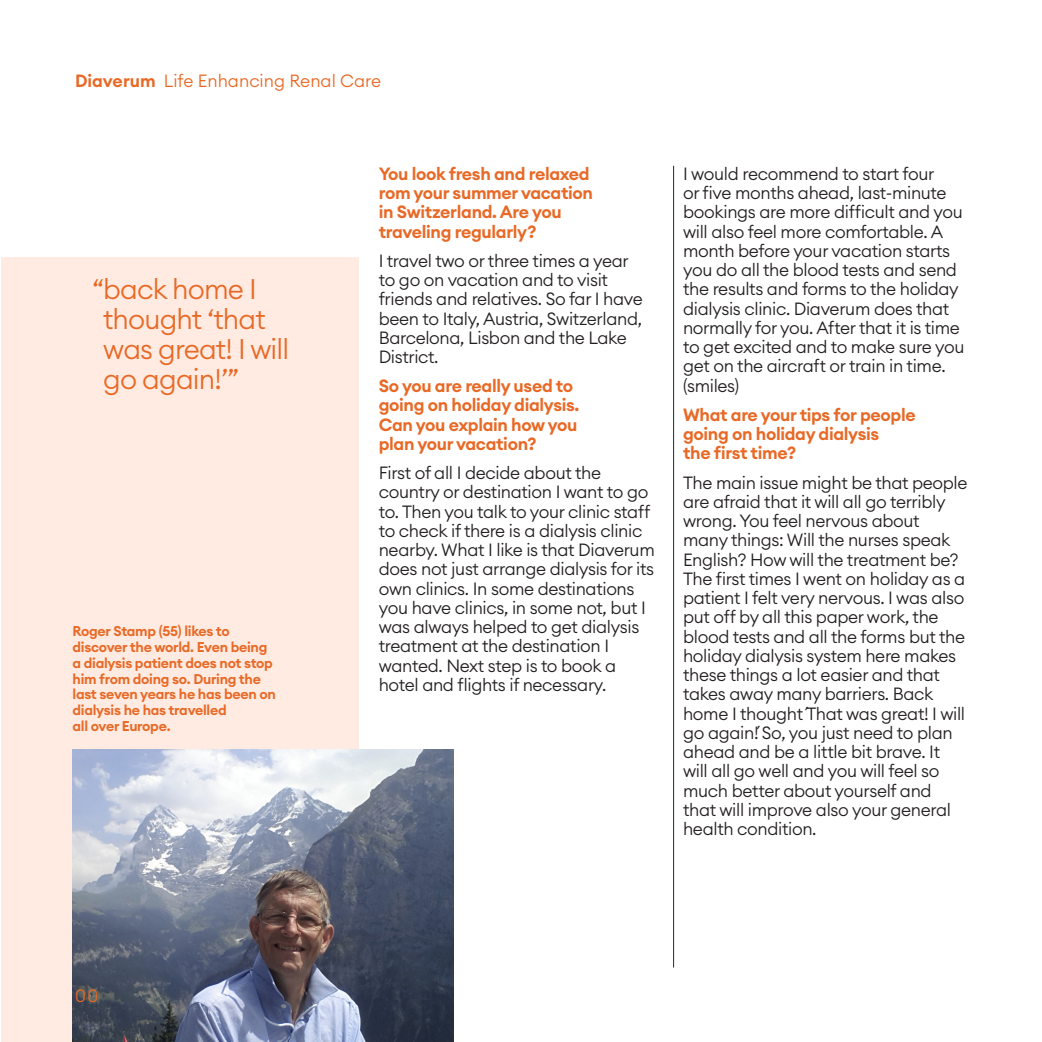
<style>
.page{position:relative;width:1042px;height:1042px;background:#fff}
.page>*{position:absolute;margin:0;border:0;box-sizing:border-box;transform-origin:0 0}
.t1{font:300 28px/29.8px "Euclid Circular A";letter-spacing:-.03em;color:#e86926}
.t2{font:300 17.5px/19.2px "Euclid Circular A";letter-spacing:-.02em;color:#231f20}
.t3{font:600 17.5px/19.2px "Euclid Circular A";letter-spacing:-.02em;color:#e86926}
.t4{font:300 17.5px "Euclid Circular A";color:#e86926}
.t5{font:600 14px/15.8px "Euclid Circular A";letter-spacing:-.02em;color:#e86926}
.s1{font-weight:600}
</style>
<div class="page">
<div style="left:1px;top:257px;width:358px;height:785px;background:#ffebe2"></div>
<img style="left:73px;top:749px;width:380px;height:293px">
<hr style="left:673px;top:166px;width:1px;height:801px;background:#103825">
<p class="t4" style="left:75px;top:69px;width:308px"><span class="s1">Diaverum</span> Life Enhancing Renal Care</p>
<p class="t1" style="left:103px;top:274px;width:187px;text-indent:-11px">“back home I thought ‘that was great! I will go again!’”</p>
<p class="t5" style="left:73px;top:623px;width:205px">Roger Stamp (55) likes to discover the world. Even being a dialysis patient does not stop him from doing so. During the last seven years he has been on dialysis he has travelled<br>all over Europe.</p>
<p class="t3" style="left:379px;top:164px;width:216px">You look fresh and relaxed rom your summer vacation in Switzerland. Are you traveling regularly?</p>
<p class="t2" style="left:379px;top:251px;width:265px">I travel two or three times a year to go on vacation and to visit friends and relatives. So far I have been to Italy, Austria, Switzerland,<br>Barcelona, Lisbon and the Lake<br>District.</p>
<p class="t3" style="left:379px;top:376px;width:202px">So you are really used to going on holiday dialysis.<br>Can you explain how you plan your vacation?</p>
<p class="t2" style="left:379px;top:463px;width:277px">First of all I decide about the country or destination I want to go to. Then you talk to your clinic staff to check if there is a dialysis clinic nearby. What I like is that Diaverum does not just arrange dialysis for its own clinics. In some destinations you have clinics, in some not, but I was always helped to get dialysis treatment at the destination I wanted. Next step is to book a hotel and flights if necessary.</p>
<p class="t2" style="left:683px;top:164px;width:283px">I would recommend to start four<br>or five months ahead, last-minute bookings are more difficult and you will also feel more comfortable. A month before your vacation starts you do all the blood tests and send the results and forms to the holiday dialysis clinic. Diaverum does that normally for you. After that it is time to get excited and to make sure you get on the aircraft or train in time. (smiles)</p>
<p class="t3" style="left:683px;top:405px;width:234px">What are your tips for people going on holiday dialysis<br>the first time?</p>
<p class="t2" style="left:683px;top:472px;width:286px">The main issue might be that people are afraid that it will all go terribly wrong. You feel nervous about many things: Will the nurses speak English? How will the treatment be?<br>The first times I went on holiday as a patient I felt very nervous. I was also put off by all this paper work, the blood tests and all the forms but the holiday dialysis system here makes these things a lot easier and that takes away many barriers. Back home I thought ´That was great! I will go again!´So, you just need to plan ahead and be a little bit brave. It will all go well and you will feel so much better about yourself and that will improve also your general health condition.</p>
<p class="t4" style="left:75px;top:984px;width:25px">00</p>
</div>
